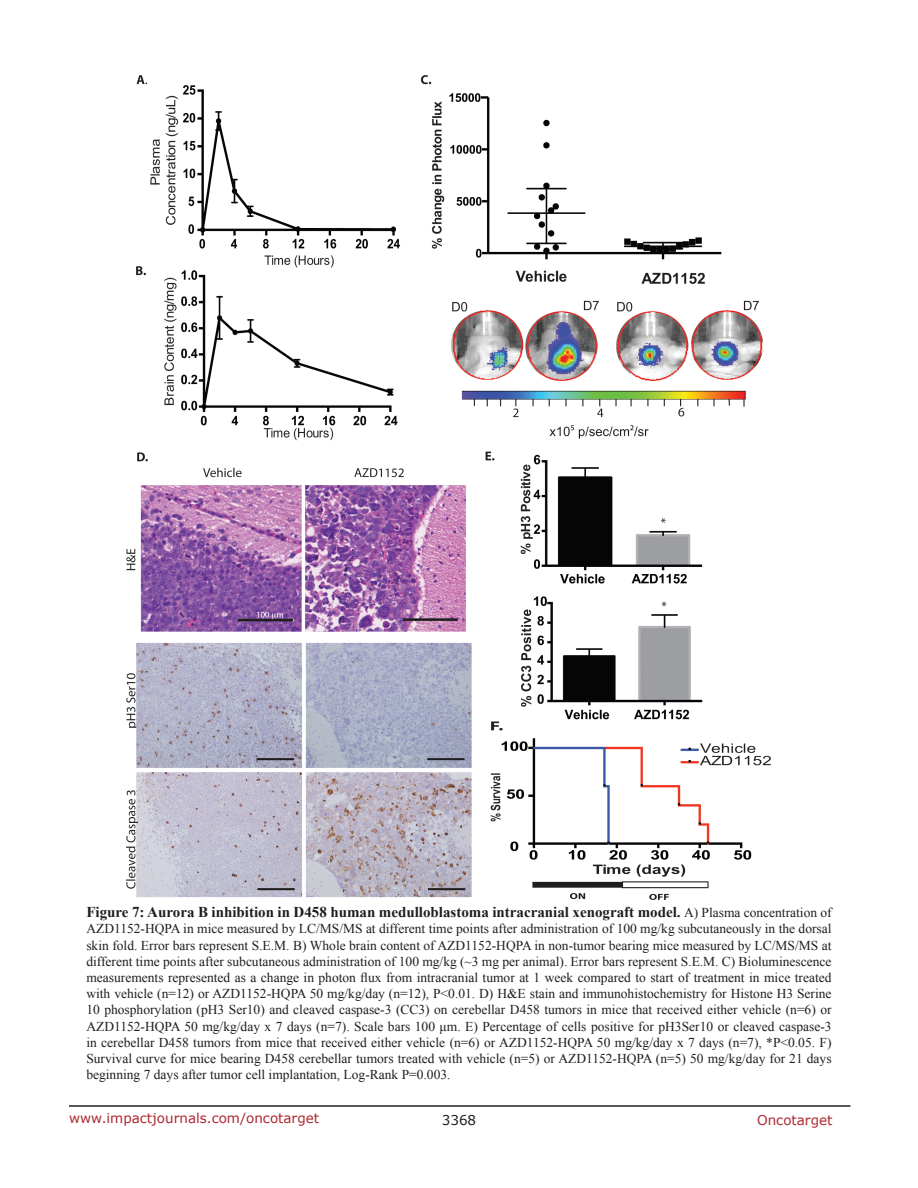
<style>
.page{position:relative;width:918px;height:1188px;background:#fff}
.page>*{position:absolute;margin:0;border:0;box-sizing:border-box;transform-origin:0 0}
.t1{font:700 15px "Times New Roman";color:#201d20}
.t2{font:13.5px/16.2px "Times New Roman";color:#201d20;text-align:justify}
.t3{font:13.5px "Verdana";color:#ac2830}
.t4{font:13.5px "Verdana";color:#201d20}
.s1{font-weight:400;font-size:13.5px}
</style>
<div class="page">
<hr style="left:69px;top:1105px;width:781px;height:2px;background:#231f20">
<img style="left:126px;top:76px;width:645px;height:823px">
<p class="t1" style="left:86px;top:902px;width:747px">Figure 7: Aurora B inhibition in D458 human medulloblastoma intracranial xenograft model. <span class="s1">A) Plasma concentration of</span></p>
<p class="t2" style="left:86px;top:920px;width:747px">AZD1152-HQPA in mice measured by LC/MS/MS at different time points after administration of 100 mg/kg subcutaneously in the dorsal skin fold. Error bars represent S.E.M. B) Whole brain content of AZD1152-HQPA in non-tumor bearing mice measured by LC/MS/MS at different time points after subcutaneous administration of 100 mg/kg (~3 mg per animal). Error bars represent S.E.M. C) Bioluminescence measurements represented as a change in photon flux from intracranial tumor at 1 week compared to start of treatment in mice treated with vehicle (n=12) or AZD1152-HQPA 50 mg/kg/day (n=12), P&lt;0.01. D) H&amp;E stain and immunohistochemistry for Histone H3 Serine 10 phosphorylation (pH3 Ser10) and cleaved caspase-3 (CC3) on cerebellar D458 tumors in mice that received either vehicle (n=6) or AZD1152-HQPA 50 mg/kg/day x 7 days (n=7). Scale bars 100 μm. E) Percentage of cells positive for pH3Ser10 or cleaved caspase-3 in cerebellar D458 tumors from mice that received either vehicle (n=6) or AZD1152-HQPA 50 mg/kg/day x 7 days (n=7), *P&lt;0.05. F)<br>Survival curve for mice bearing D458 cerebellar tumors treated with vehicle (n=5) or AZD1152-HQPA (n=5) 50 mg/kg/day for 21 days beginning 7 days after tumor cell implantation, Log-Rank P=0.003.</p>
<p class="t3" style="left:69px;top:1109px;width:252px">www.impactjournals.com/oncotarget</p>
<p class="t4" style="left:442px;top:1111px;width:36px">3368</p>
<p class="t3" style="left:757px;top:1111px;width:77px">Oncotarget</p>
</div>
